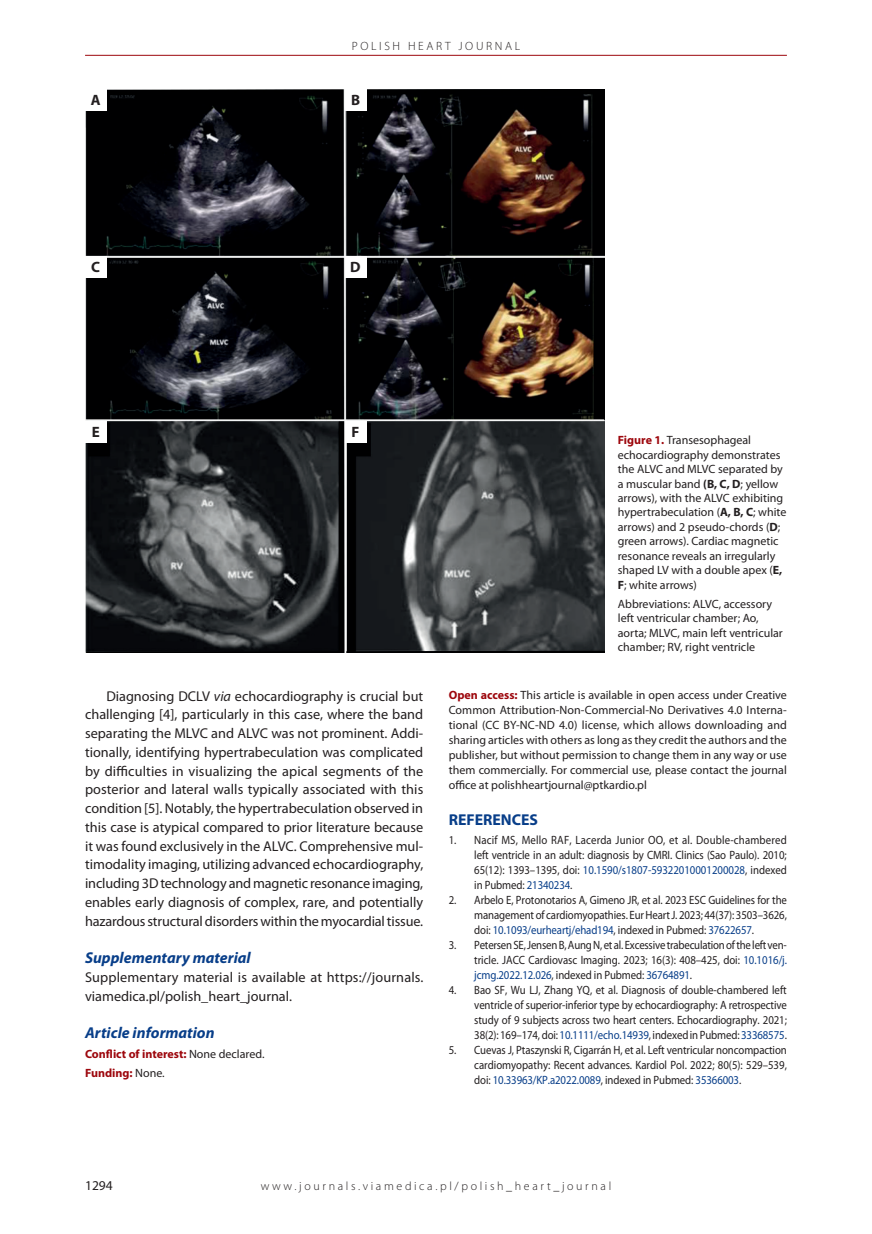
<style>
.page{position:relative;width:872px;height:1234px;background:#fff}
.page>*{position:absolute;margin:0;border:0;box-sizing:border-box;transform-origin:0 0}
.t1{font:italic 700 15.75px "Myriad Pro";color:#083e89}
.t2{font:700 15.75px "Myriad Pro";color:#083e89}
.t3{font:700 15px "Myriad Pro";color:#231f20}
.t4{font:14.25px/18.8px "Myriad Pro";color:#231f20;text-align:justify}
.t5{font:13.5px "Myriad Pro";color:#231f20}
.t6{font:12px/15px "Myriad Pro";color:#231f20;text-align:justify;scale:.9 1}
.t7{font:12px/14.4px "Myriad Pro";color:#231f20}
.t8{font:300 12px "Myriad Pro";letter-spacing:.22em;color:#231f20}
.t9{font:700 12px/19.2px "Myriad Pro";color:#9d070d}
.s1{font-style:italic}
.s2{font-weight:400;color:#231f20}
.s3{font-weight:700;color:#9d070d}
.s4{font-weight:700}
.s5{color:#083e89}
</style>
<div class="page">
<hr style="left:85px;top:55px;width:702px;height:1px;background:#9d070d">
<img style="left:85px;top:89px;width:520px;height:563px">
<div style="left:85px;top:89px;width:21px;height:22px;background:#fff"></div>
<div style="left:345px;top:89px;width:21px;height:22px;background:#fff"></div>
<div style="left:85px;top:257px;width:21px;height:21px;background:#fff"></div>
<div style="left:345px;top:257px;width:21px;height:21px;background:#fff"></div>
<div style="left:85px;top:421px;width:21px;height:21px;background:#fff"></div>
<div style="left:345px;top:421px;width:21px;height:21px;background:#fff"></div>
<p class="t8" style="left:352px;top:39px;width:170px">POLISH HEART JOURNAL</p>
<p class="t3" style="left:91px;top:91px;width:11px">A</p>
<p class="t3" style="left:351px;top:91px;width:11px">B</p>
<p class="t3" style="left:91px;top:259px;width:10px">C</p>
<p class="t3" style="left:350px;top:259px;width:12px">D</p>
<p class="t3" style="left:92px;top:423px;width:10px">E</p>
<p class="t3" style="left:351px;top:423px;width:9px">F</p>
<p class="t4" style="left:85px;top:686px;width:340px;text-indent:21px">Diagnosing DCLV <span class="s1">via</span> echocardiography is crucial but challenging [4], particularly in this case, where the band separating the MLVC and ALVC was not prominent. Addi&shy;tionally, identifying hypertrabeculation was complicated by difficulties in visualizing the apical segments of the posterior and lateral walls typically associated with this condition [5]. Notably, the hypertrabeculation observed in this case is atypical compared to prior literature because it was found exclusively in the ALVC. Comprehensive mul&shy;timodality imaging, utilizing advanced echocardiography, including 3D technology and magnetic resonance imaging, enables early diagnosis of complex, rare, and potentially hazardous structural disorders within the myocardial tissue.</p>
<h1 class="t1" style="left:85px;top:948px;width:167px">Supplementary material</h1>
<p class="t4" style="left:85px;top:967px;width:340px">Supplementary material is available at https://journals. viamedica.pl/polish_heart_journal.</p>
<h1 class="t1" style="left:85px;top:1023px;width:131px">Article information</h1>
<p class="t9" style="left:85px;top:1043px;width:181px">Conflict of interest: <span class="s2">None declared.<br></span>Funding: <span class="s2">None.</span></p>
<p class="t7" style="left:618px;top:433px;width:170px"><span class="s3">Figure 1.</span> Transesophageal echocardiography demonstrates the ALVC and MLVC separated by a muscular band <span class="s4">(B, C, D</span>; yellow arrows), with the ALVC exhibiting hypertrabeculation (<span class="s4">A, B, C</span>; white arrows) and 2 pseudo-chords (<span class="s4">D</span>; green arrows). Cardiac magnetic resonance reveals an irregularly shaped LV with a double apex (<span class="s4">E,<br>F</span>; white arrows)</p>
<p class="t7" style="left:618px;top:597px;width:167px">Abbreviations: ALVC, accessory left ventricular chamber; Ao, aorta; MLVC, main left ventricular chamber; RV, right ventricle</p>
<p class="t7" style="left:449px;top:687px;width:340px;line-height:15px;text-align:justify"><span class="s3">Open access:</span> This article is available in open access under Creative Common Attribution-Non-Commercial-No Derivatives 4.0 Interna&shy;tional (CC BY-NC-ND 4.0) license, which allows downloading and sharing articles with others as long as they credit the authors and the publisher, but without permission to change them in any way or use them commercially. For commercial use, please contact the journal office at polishheartjournal@ptkardio.pl</p>
<h1 class="t2" style="left:449px;top:810px;width:91px">REFERENCES</h1>
<p class="t6" style="left:474px;top:832px;width:349px;text-indent:-26px">1. Nacif MS, Mello RAF, Lacerda Junior OO, et al. Double-chambered left ventricle in an adult: diagnosis by CMRI. Clinics (Sao Paulo). 2010; 65(12): 1393–1395, doi: <span class="s5">10.1590/s1807-59322010001200028</span>, indexed in Pubmed: <span class="s5">21340234</span>.</p>
<p class="t6" style="left:474px;top:892px;width:349px;text-indent:-26px">2. Arbelo E, Protonotarios A, Gimeno JR, et al. 2023 ESC Guidelines for the management of cardiomyopathies. Eur Heart J. 2023; 44(37): 3503–3626, doi: <span class="s5">10.1093/eurheartj/ehad194</span>, indexed in Pubmed: <span class="s5">37622657</span>.</p>
<p class="t6" style="left:474px;top:937px;width:349px;text-indent:-25px">3. Petersen SE, Jensen B, Aung N, et al. Excessive trabeculation of the leftven&shy;tricle. JACC Cardiovasc Imaging. 2023; 16(3): 408–425, doi: <span class="s5">10.1016/j. jcmg.2022.12.026</span>, indexed in Pubmed: <span class="s5">36764891</span>.</p>
<p class="t6" style="left:474px;top:982px;width:349px;text-indent:-26px">4. Bao SF, Wu LJ, Zhang YQ, et al. Diagnosis of double-chambered left ventricle of superior-inferior type by echocardiography: A retrospective study of 9 subjects across two heart centers. Echocardiography. 2021; 38(2): 169–174, doi: <span class="s5">10.1111/echo.14939</span>, indexed in Pubmed: <span class="s5">33368575</span>.</p>
<p class="t6" style="left:474px;top:1042px;width:349px;text-indent:-26px">5. Cuevas J, Ptaszynski R, Cigarrán H, et al. Left ventricular noncompaction cardiomyopathy: Recent advances. Kardiol Pol. 2022; 80(5): 529–539, doi: <span class="s5">10.33963/KP.a2022.0089</span>, indexed in Pubmed: <span class="s5">35366003</span>.</p>
<p class="t5" style="left:85px;top:1177px;width:29px">1294</p>
<p class="t8" style="left:261px;top:1179px;width:352px">www.journals.viamedica.pl/polish_heart_journal</p>
</div>
